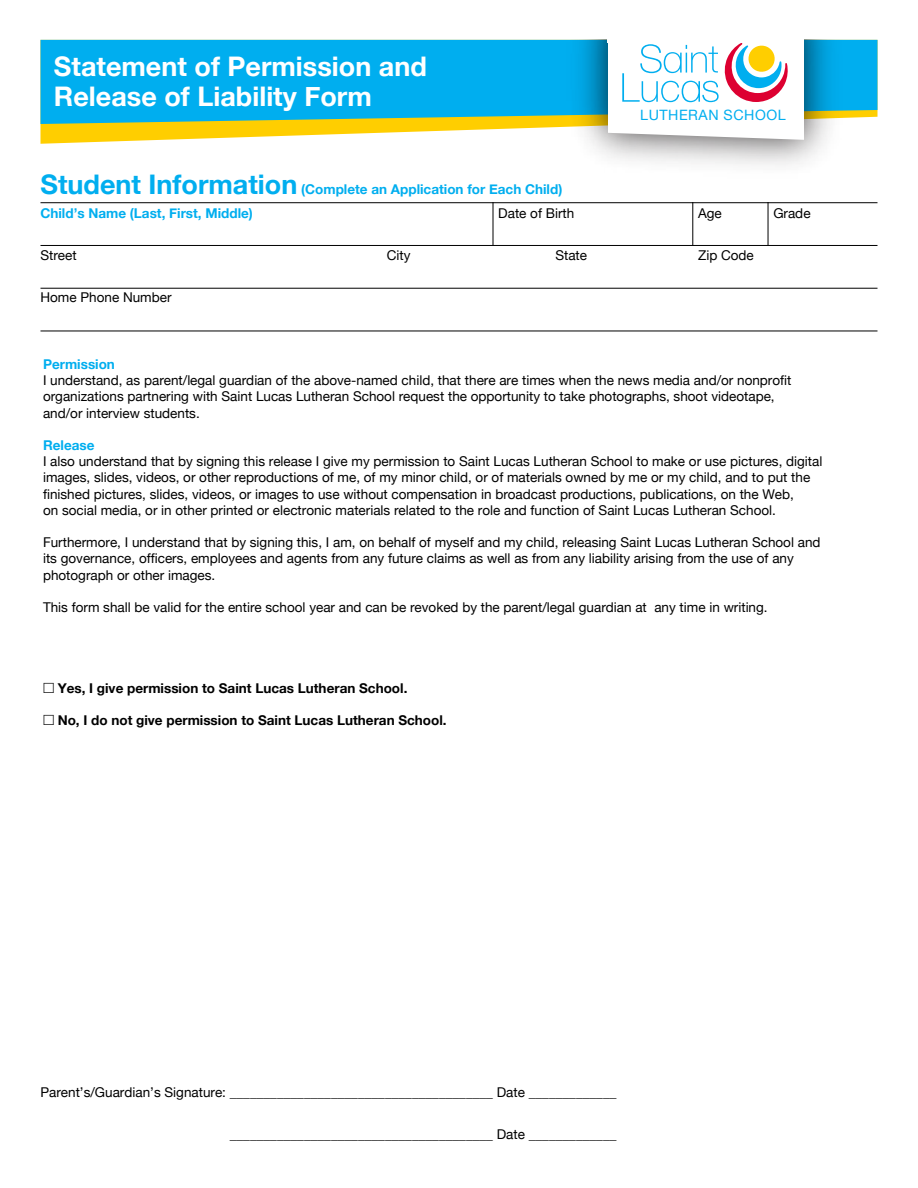
<style>
.page{position:relative;width:918px;height:1188px;background:#fff}
.page>*{position:absolute;margin:0;border:0;box-sizing:border-box;transform-origin:0 0}
.t1{font:700 27px/30px "Helvetica Neue";color:#fff}
.t2{font:14.25px "Helvetica Neue";letter-spacing:.035em;color:#00aeef}
.t3{font:13.5px/16.2px "Helvetica Neue";color:#000}
.t4{font:700 13.5px "Helvetica Neue";color:#00aeef}
.t5{font:700 13.5px "Helvetica Neue";color:#000}
.s1{font-size:27px}
</style>
<div class="page">
<hr style="left:40px;top:245px;width:838px;height:1px;background:#000">
<hr style="left:40px;top:202px;width:838px;height:1px;background:#000">
<hr style="left:40px;top:288px;width:838px;height:1px;background:#000">
<hr style="left:40px;top:331px;width:838px;height:1px;background:#000">
<svg style="left:40px;top:124px;width:519px;height:20px;fill:#ffce00"></svg>
<div style="left:40px;top:40px;width:838px;height:84px;background:#00aeef"></div>
<img style="left:559px;top:40px;width:294px;height:126px">
<svg style="left:608px;top:43px;width:196px;height:97px"></svg>
<div style="left:608px;top:25px;width:196px;height:18px;background:#fff"></div>
<hr style="left:493px;top:202px;width:1px;height:43px;background:#000">
<hr style="left:692px;top:202px;width:1px;height:43px;background:#000">
<hr style="left:768px;top:202px;width:1px;height:43px;background:#000">
<h1 class="t1" style="left:54px;top:52px;width:374px">Statement of Permission and<br>Release of Liability Form</h1>
<p class="t4" style="left:40px;top:179px;width:523px"><span class="s1">Student Information</span> (Complete an Application for Each Child)</p>
<p class="t2" style="left:640px;top:105px;width:147px">LUTHERAN SCHOOL</p>
<p class="t4" style="left:40px;top:203px;width:214px">Child’s Name (Last, First, Middle)</p>
<p class="t3" style="left:498px;top:206px;width:78px">Date of Birth</p>
<p class="t3" style="left:698px;top:206px;width:25px">Age</p>
<p class="t3" style="left:773px;top:206px;width:39px">Grade</p>
<p class="t3" style="left:41px;top:248px;width:38px">Street</p>
<p class="t3" style="left:387px;top:248px;width:25px">City</p>
<p class="t3" style="left:555px;top:248px;width:33px">State</p>
<p class="t3" style="left:698px;top:248px;width:57px">Zip Code</p>
<p class="t3" style="left:41px;top:290px;width:133px">Home Phone Number</p>
<p class="t4" style="left:43px;top:354px;width:73px">Permission</p>
<p class="t3" style="left:43px;top:373px;width:750px">I understand, as parent/legal guardian of the above-named child, that there are times when the news media and/or nonprofit organizations partnering with Saint Lucas Lutheran School request the opportunity to take photographs, shoot videotape, and/or interview students.</p>
<p class="t4" style="left:43px;top:435px;width:53px">Release</p>
<p class="t3" style="left:43px;top:454px;width:781px">I also understand that by signing this release I give my permission to Saint Lucas Lutheran School to make or use pictures, digital images, slides, videos, or other reproductions of me, of my minor child, or of materials owned by me or my child, and to put the finished pictures, slides, videos, or images to use without compensation in broadcast productions, publications, on the Web,<br>on social media, or in other printed or electronic materials related to the role and function of Saint Lucas Lutheran School.</p>
<p class="t3" style="left:43px;top:535px;width:779px">Furthermore, I understand that by signing this, I am, on behalf of myself and my child, releasing Saint Lucas Lutheran School and its governance, officers, employees and agents from any future claims as well as from any liability arising from the use of any photograph or other images.</p>
<p class="t3" style="left:43px;top:600px;width:726px">This form shall be valid for the entire school year and can be revoked by the parent/legal guardian at any time in writing.</p>
<p class="t5" style="left:58px;top:678px;width:351px">Yes, I give permission to Saint Lucas Lutheran School.</p>
<p class="t5" style="left:58px;top:710px;width:391px">No, I do not give permission to Saint Lucas Lutheran School.</p>
<p class="t3" style="left:40px;top:1085px;width:578px">Parent’s/Guardian’s Signature: _______________________________________ Date _____________</p>
<p class="t3" style="left:230px;top:1127px;width:388px">_______________________________________ Date _____________</p>
</div>
